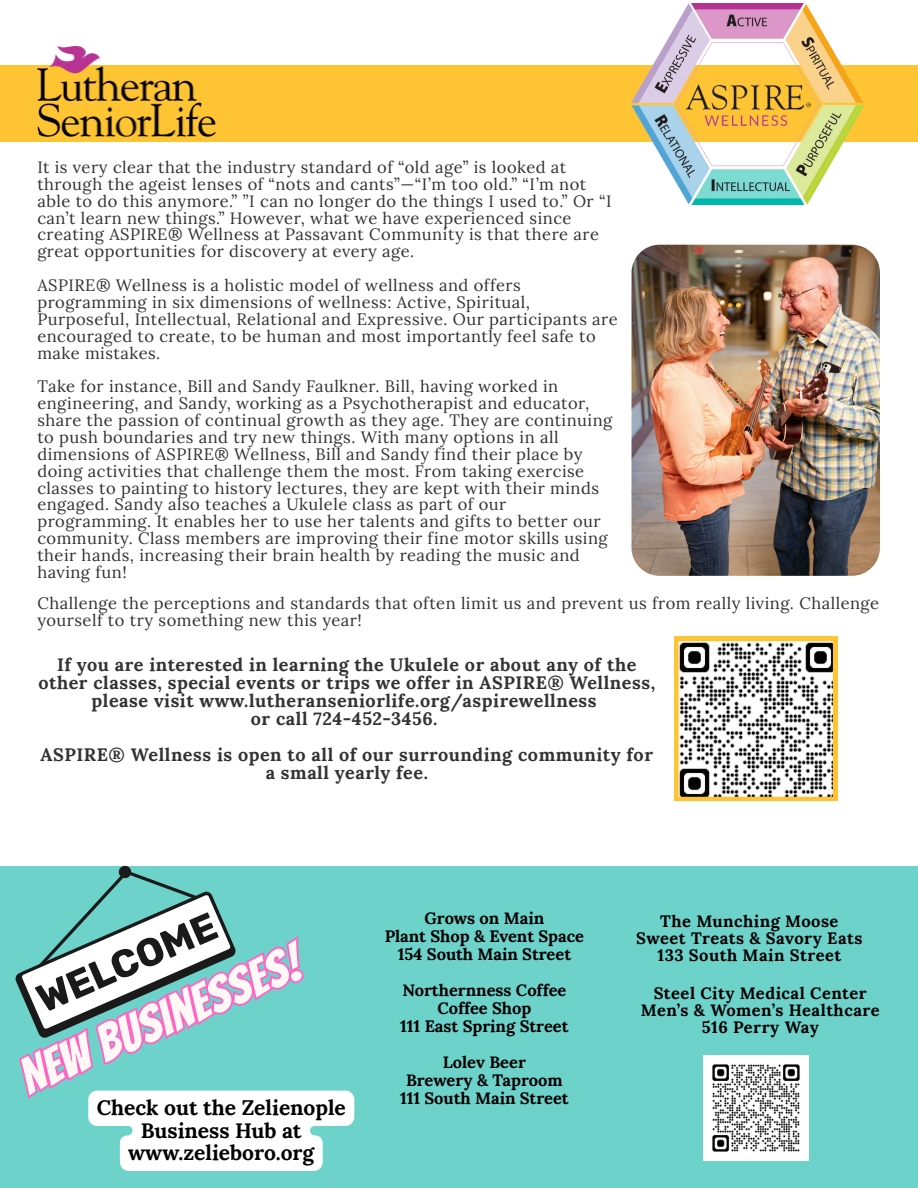
<style>
.page{position:relative;width:918px;height:1188px;background:#fff}
.page>*{position:absolute;margin:0;border:0;box-sizing:border-box;transform-origin:0 0}
.t1{font:49.95px "Bangers";color:#fff8f5}
.t2{font:700 21px/22.5px "Lora";color:#000;text-align:center}
.t3{font:700 18px/18px "Lora";letter-spacing:.03em;color:#323232;text-align:center}
.t4{font:16.5px/16.8px "Lora";letter-spacing:.03em;color:#323232}
.t5{font:700 16.5px/18px "Lora";color:#000;text-align:center}
.t6{font:700 16.5px/16.8px "Lora";letter-spacing:.03em;color:#000;text-align:center}
</style>
<div class="page">
<div style="left:0;top:65px;width:918px;height:77px;background:#ffc433"></div>
<img style="left:632px;top:3px;width:232px;height:201px">
<img style="left:632px;top:245px;width:248px;height:330px;border-radius:28px">
<img style="left:37px;top:47px;width:178px;height:90px">
<svg style="left:674px;top:637px;width:163px;height:164px"></svg>
<div style="left:0;top:866px;width:918px;height:322px;background:#6dd2ca"></div>
<img style="left:704px;top:1056px;width:104px;height:104px">
<svg style="left:69px;top:866px;width:159px;height:66px"></svg>
<svg style="left:15px;top:932px;width:331px;height:167px"></svg>
<svg style="left:88px;top:1091px;width:266px;height:80px;background:#e9f8f7"></svg>
<p class="t4" style="left:37px;top:159px;width:576px">It is very clear that the industry standard of “old age” is looked at through the ageist lenses of “nots and cants”—“I’m too old.” “I’m not able to do this anymore.” ”I can no longer do the things I used to.” Or “I can’t learn new things.” However, what we have experienced since creating ASPIRE® Wellness at Passavant Community is that there are great opportunities for discovery at every age.</p>
<p class="t4" style="left:37px;top:277px;width:582px">ASPIRE® Wellness is a holistic model of wellness and offers programming in six dimensions of wellness: Active, Spiritual, Purposeful, Intellectual, Relational and Expressive. Our participants are encouraged to create, to be human and most importantly feel safe to make mistakes.</p>
<p class="t4" style="left:37px;top:378px;width:576px">Take for instance, Bill and Sandy Faulkner. Bill, having worked in engineering, and Sandy, working as a Psychotherapist and educator, share the passion of continual growth as they age. They are continuing to push boundaries and try new things. With many options in all dimensions of ASPIRE® Wellness, Bill and Sandy find their place by doing activities that challenge them the most. From taking exercise classes to painting to history lectures, they are kept with their minds engaged. Sandy also teaches a Ukulele class as part of our programming. It enables her to use her talents and gifts to better our community. Class members are improving their fine motor skills using their hands, increasing their brain health by reading the music and having fun!</p>
<p class="t4" style="left:37px;top:594px;width:843px">Challenge the perceptions and standards that often limit us and prevent us from really living. Challenge yourself to try something new this year!</p>
<p class="t3" style="left:38px;top:656px;width:618px">If you are interested in learning the Ukulele or about any of the other classes, special events or trips we offer in ASPIRE® Wellness, please visit www.lutheranseniorlife.org/aspirewellness<br>or call 724-452-3456.</p>
<p class="t3" style="left:41px;top:746px;width:614px">ASPIRE® Wellness is open to all of our surrounding community for a small yearly fee.</p>
<p class="t1" style="left:12px;top:1054px;width:302px;rotate:-23deg">New Businesses!</p>
<h1 class="t2" style="left:97px;top:1096px;width:251px">Check out the Zelienople<br>Business Hub at www.zelieboro.org</h1>
<p class="t5" style="left:385px;top:909px;width:201px">Grows on Main<br>Plant Shop &amp; Event Space<br>154 South Main Street</p>
<h3 class="t5" style="left:400px;top:981px;width:170px">Northernness Coffee<br>Coffee Shop<br>111 East Spring Street</h3>
<h3 class="t5" style="left:400px;top:1053px;width:170px">Lolev Beer<br>Brewery &amp; Taproom<br>111 South Main Street</h3>
<p class="t6" style="left:636px;top:912px;width:228px">The Munching Moose<br>Sweet Treats &amp; Savory Eats<br>133 South Main Street</p>
<h2 class="t6" style="left:641px;top:985px;width:240px">Steel City Medical Center<br>Men’s &amp; Women’s Healthcare<br>516 Perry Way</h2>
</div>
